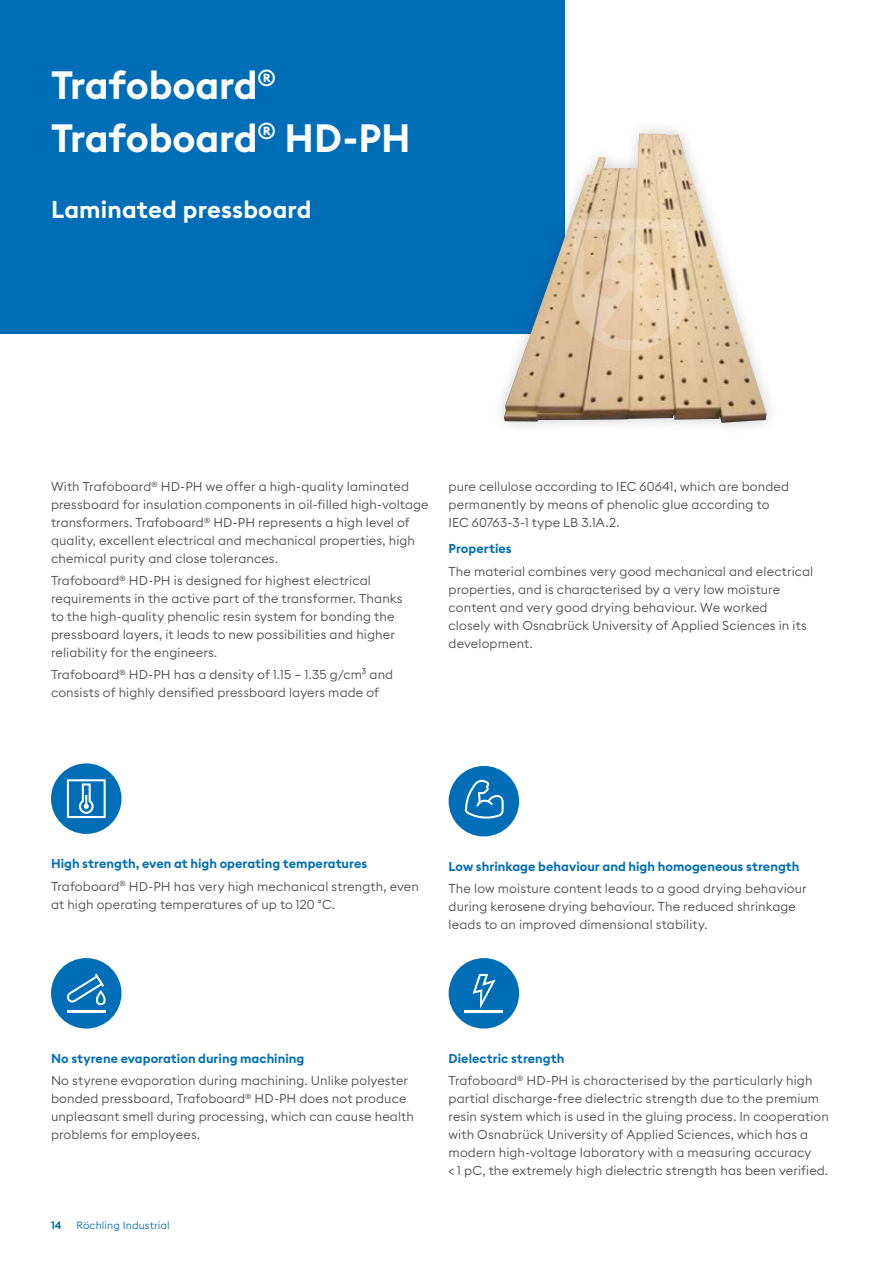
<style>
.page{position:relative;width:893px;height:1263px;background:#fff}
.page>*{position:absolute;margin:0;border:0;box-sizing:border-box;transform-origin:0 0}
.t1{font:600 39px/52.5px "Euclid Square";letter-spacing:-.005em;color:#fff}
.t2{font:600 24px "Euclid Square";letter-spacing:.005em;color:#fff}
.t3{font:300 12.75px/18px "Euclid Square";letter-spacing:.01em;color:#4a4a49}
.t4{font:600 12.75px "Euclid Square";letter-spacing:.005em;color:#006db7}
.t5{font:300 10.5px "Euclid Square";letter-spacing:.01em;color:#006db7}
.t6{font:600 10.5px "Euclid Square";color:#006db7}
.s1{font-weight:600;color:#006db7}
</style>
<div class="page">
<div style="left:449px;top:958px;width:70px;height:70px;background:#006db7;border-radius:50%"></div>
<svg style="left:473px;top:974px;width:23px;height:35px"></svg>
<hr style="left:464px;top:1011px;width:39px;height:2px;background:#fff">
<div style="left:51px;top:958px;width:71px;height:70px;background:#006db7;border-radius:50%"></div>
<hr style="left:67px;top:1010px;width:39px;height:2px;background:#fff">
<svg style="left:66px;top:973px;width:40px;height:32px"></svg>
<div style="left:51px;top:763px;width:71px;height:71px;background:#006db7;border-radius:50%"></div>
<svg style="left:67px;top:779px;width:39px;height:39px"></svg>
<div style="left:449px;top:766px;width:70px;height:70px;background:#006db7;border-radius:50%"></div>
<svg style="left:464px;top:780px;width:40px;height:38px"></svg>
<div style="left:0;top:0;width:564px;height:333px;background:#006db7"></div>
<div style="left:491px;top:120px;width:289px;height:316px;background:#000;opacity:.2"></div>
<img style="left:504px;top:134px;width:263px;height:289px">
<svg style="left:573px;top:219px;width:115px;height:132px;background:#e3caa8"></svg>
<h1 class="t1" style="left:51px;top:60px;width:361px">Trafoboard<sup>®<br></sup>Trafoboard<sup>®</sup> HD-PH</h1>
<h2 class="t2" style="left:51px;top:194px;width:262px">Laminated pressboard</h2>
<p class="t3" style="left:51px;top:477px;width:379px">With Trafoboard<sup>®</sup> HD-PH we offer a high-quality laminated pressboard for insulation components in oil-filled high-voltage transformers. Trafoboard<sup>®</sup> HD-PH represents a high level of quality, excellent electrical and mechanical properties, high chemical purity and close tolerances.</p>
<p class="t3" style="left:51px;top:571px;width:353px">Trafoboard<sup>®</sup> HD-PH is designed for highest electrical requirements in the active part of the transformer. Thanks to the high-quality phenolic resin system for bonding the pressboard layers, it leads to new possibilities and higher reliability for the engineers.</p>
<p class="t3" style="left:51px;top:666px;width:344px">Trafoboard<sup>®</sup> HD-PH has a density of 1.15 – 1.35 g/cm³ and consists of highly densified pressboard layers made of</p>
<p class="t3" style="left:449px;top:477px;width:342px">pure cellulose according to IEC 60641, which are bonded permanently by means of phenolic glue according to<br>IEC 60763-3-1 type LB 3.1A.2.</p>
<p class="t4" style="left:449px;top:541px;width:65px">Properties</p>
<p class="t3" style="left:449px;top:562px;width:366px">The material combines very good mechanical and electrical properties, and is characterised by a very low moisture content and very good drying behaviour. We worked<br>closely with Osnabrück University of Applied Sciences in its development.</p>
<p class="t3" style="left:51px;top:852px;width:369px;line-height:22.2px"><span class="s1">High strength, even at high operating temperatures<br></span>Trafoboard<sup>®</sup> HD-PH has very high mechanical strength, even</p>
<p class="t3" style="left:51px;top:895px;width:286px">at high operating temperatures of up to 120 °C.</p>
<p class="t4" style="left:449px;top:858px;width:352px">Low shrinkage behaviour and high homogeneous strength</p>
<p class="t3" style="left:449px;top:879px;width:360px">The low moisture content leads to a good drying behaviour during kerosene drying behaviour. The reduced shrinkage leads to an improved dimensional stability.</p>
<p class="t4" style="left:51px;top:1050px;width:255px">No styrene evaporation during machining</p>
<p class="t3" style="left:51px;top:1071px;width:364px">No styrene evaporation during machining. Unlike polyester bonded pressboard, Trafoboard<sup>®</sup> HD-PH does not produce unpleasant smell during processing, which can cause health problems for employees.</p>
<p class="t6" style="left:51px;top:1218px;width:12px">14</p>
<p class="t5" style="left:77px;top:1218px;width:95px">Röchling Industrial</p>
<p class="t3" style="left:449px;top:1047px;width:365px;line-height:22.2px"><span class="s1">Dielectric strength<br></span>Trafoboard<sup>®</sup> HD-PH is characterised by the particularly high</p>
<p class="t3" style="left:449px;top:1089px;width:382px">partial discharge-free dielectric strength due to the premium resin system which is used in the gluing process. In cooperation with Osnabrück University of Applied Sciences, which has a modern high-voltage laboratory with a measuring accuracy<br>&lt; 1 pC, the extremely high dielectric strength has been verified.</p>
</div>
